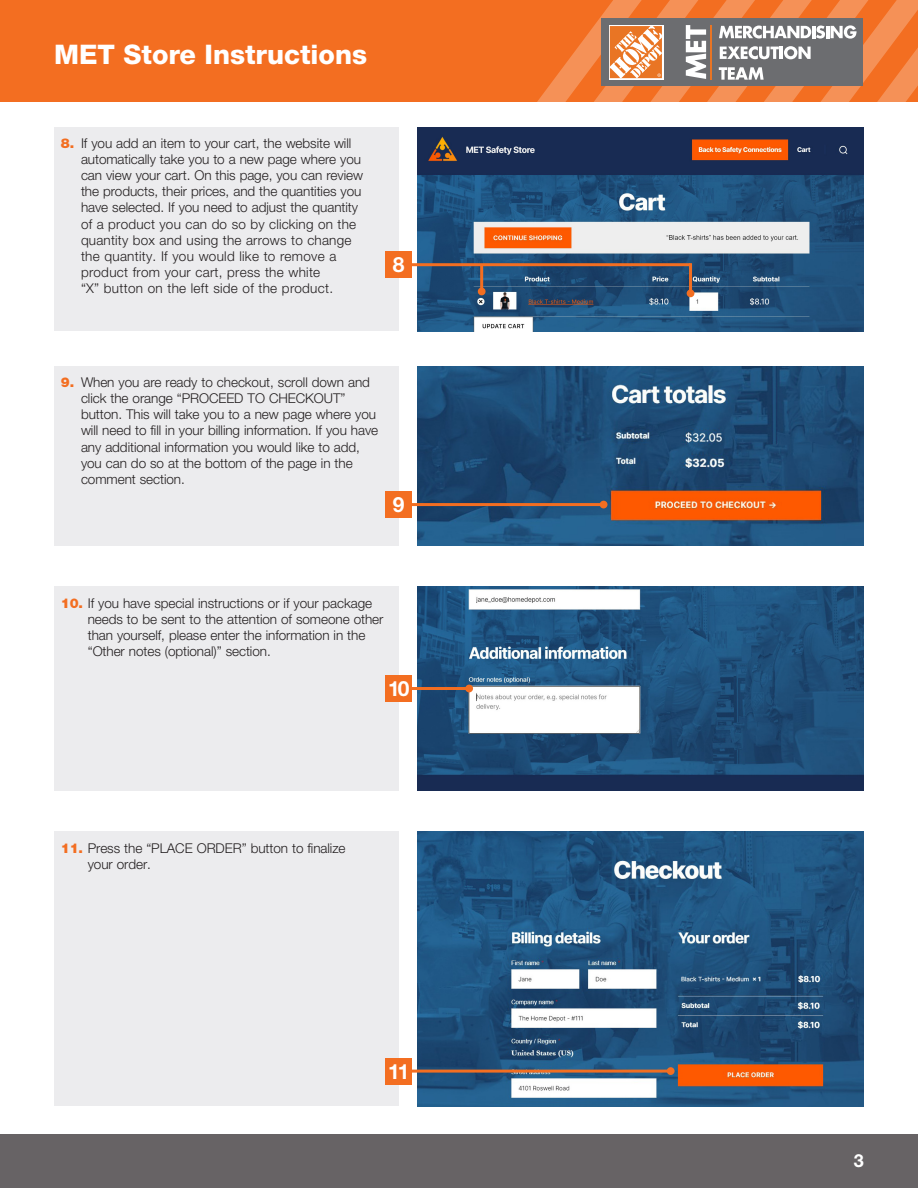
<style>
.page{position:relative;width:918px;height:1188px;background:#fff}
.page>*{position:absolute;margin:0;border:0;box-sizing:border-box;transform-origin:0 0}
.t1{font:800 27px "Helvetica Neue LT Std";color:#fff}
.t2{font:700 21px "Helvetica Neue LT Std";color:#fff}
.t3{font:700 18px "Helvetica Neue LT Std";color:#fff}
.t4{font:300 13.5px/16.2px "Helvetica Neue LT Std";letter-spacing:-.005em;color:#231f20}
.s1{font-weight:900;color:#f36e21}
</style>
<div class="page">
<div style="left:0;top:1134px;width:918px;height:54px;background:#676365"></div>
<img style="left:418px;top:127px;width:446px;height:204px">
<div style="left:0;top:0;width:918px;height:102px;background:#f36e21"></div>
<svg style="left:537px;top:0;width:381px;height:102px"></svg>
<div style="left:55px;top:127px;width:344px;height:204px;background:#ececee"></div>
<div style="left:55px;top:366px;width:344px;height:179px;background:#ececee"></div>
<div style="left:55px;top:832px;width:344px;height:274px;background:#ececee"></div>
<div style="left:386px;top:251px;width:26px;height:27px;background:#f36e21"></div>
<hr style="left:409px;top:263px;width:282px;height:3px;background:#f36e21">
<hr style="left:689px;top:263px;width:3px;height:30px;background:#f36e21">
<div style="left:687px;top:289px;width:7px;height:8px;background:#f36e21;border-radius:50%"></div>
<hr style="left:480px;top:265px;width:3px;height:26px;background:#f36e21">
<div style="left:478px;top:288px;width:8px;height:7px;background:#f36e21;border-radius:50%"></div>
<img style="left:417px;top:366px;width:447px;height:179px">
<img style="left:417px;top:832px;width:447px;height:274px">
<div style="left:386px;top:491px;width:26px;height:27px;background:#f36e21"></div>
<hr style="left:409px;top:503px;width:195px;height:3px;background:#f36e21">
<div style="left:600px;top:501px;width:7px;height:7px;background:#f36e21;border-radius:50%"></div>
<hr style="left:409px;top:1070px;width:262px;height:3px;background:#f36e21">
<div style="left:667px;top:1067px;width:8px;height:8px;background:#f36e21;border-radius:50%"></div>
<div style="left:386px;top:1058px;width:26px;height:26px;background:#f36e21"></div>
<div style="left:55px;top:586px;width:344px;height:205px;background:#ececee"></div>
<img style="left:417px;top:586px;width:447px;height:205px">
<hr style="left:409px;top:687px;width:60px;height:3px;background:#f36e21">
<div style="left:465px;top:685px;width:8px;height:7px;background:#f36e21;border-radius:50%"></div>
<div style="left:386px;top:675px;width:26px;height:27px;background:#f36e21"></div>
<p class="t1" style="left:54px;top:38px;width:315px">MET Store Instructions</p>
<p class="t4" style="left:81px;top:134px;width:284px;text-indent:-20px"><span class="s1">8.</span> If you add an item to your cart, the website will automatically take you to a new page where you can view your cart. On this page, you can review the products, their prices, and the quantities you have selected. If you need to adjust the quantity of a product you can do so by clicking on the quantity box and using the arrows to change the quantity. If you would like to remove a product from your cart, press the white<br>“X” button on the left side of the product.</p>
<p class="t2" style="left:393px;top:252px;width:13px">8</p>
<p class="t4" style="left:81px;top:374px;width:299px;text-indent:-20px"><span class="s1">9.</span> When you are ready to checkout, scroll down and click the orange “PROCEED TO CHECKOUT” button. This will take you to a new page where you will need to fill in your billing information. If you have any additional information you would like to add, you can do so at the bottom of the page in the comment section.</p>
<p class="t2" style="left:393px;top:492px;width:13px">9</p>
<p class="t4" style="left:88px;top:595px;width:297px;text-indent:-27px"><span class="s1">10.</span> If you have special instructions or if your package needs to be sent to the attention of someone other than yourself, please enter the information in the “Other notes (optional)” section.</p>
<p class="t2" style="left:388px;top:676px;width:23px">10</p>
<p class="t4" style="left:88px;top:840px;width:259px;text-indent:-27px"><span class="s1">11.</span> Press the “PLACE ORDER” button to finalize your order.</p>
<p class="t2" style="left:388px;top:1058px;width:23px">11</p>
<h3 class="t3" style="left:854px;top:1150px;width:12px">3</h3>
</div>
